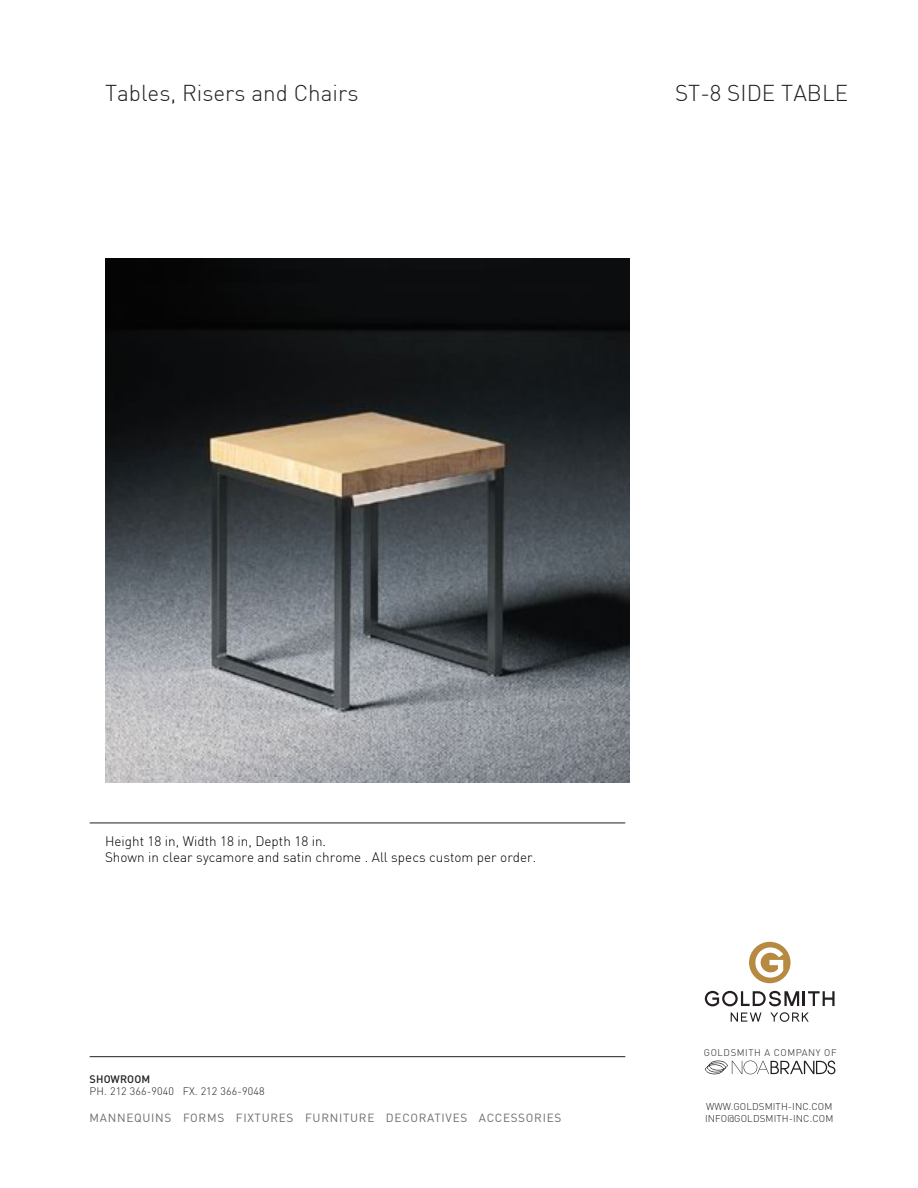
<style>
.page{position:relative;width:918px;height:1188px;background:#fff}
.page>*{position:absolute;margin:0;border:0;box-sizing:border-box;transform-origin:0 0}
.t1{font:300 22.5px "DIN Pro";color:#231f20}
.t2{font:300 13.5px/16.2px "DIN Pro";color:#000}
.t3{font:11.7px "DIN";letter-spacing:.06em;color:#6c6d70}
.t4{font:300 10.8px "DIN";letter-spacing:.01em;color:#231f20}
.t5{font:500 10.8px "DIN";letter-spacing:.01em;color:#231f20}
.t6{font:300 9.75px "DIN";letter-spacing:.01em;color:#231f20}
.t7{font:300 9.6px "DIN";letter-spacing:.06em;color:#231f20}
</style>
<div class="page">
<hr style="left:90px;top:823px;width:535px;height:1px;background:#231f20">
<hr style="left:90px;top:1056px;width:535px;height:1px;background:#231f20">
<div style="left:749px;top:942px;width:42px;height:41px;background:#b68b41;border-radius:50%"></div>
<svg style="left:705px;top:991px;width:130px;height:15px"></svg>
<svg style="left:731px;top:1013px;width:30px;height:9px"></svg>
<svg style="left:770px;top:1012px;width:39px;height:10px"></svg>
<svg style="left:755px;top:947px;width:28px;height:31px"></svg>
<svg style="left:705px;top:1061px;width:130px;height:13px"></svg>
<img style="left:105px;top:258px;width:525px;height:525px">
<h1 class="t1" style="left:105px;top:83px;width:255px">Tables, Risers and Chairs</h1>
<h1 class="t1" style="left:675px;top:83px;width:175px">ST-8 SIDE TABLE</h1>
<p class="t2" style="left:105px;top:834px;width:433px">Height 18 in, Width 18 in, Depth 18 in.<br>Shown in clear sycamore and satin chrome . All specs custom per order.</p>
<p class="t5" style="left:90px;top:1072px;width:62px">SHOWROOM</p>
<p class="t4" style="left:90px;top:1085px;width:177px">PH. 212 366-9040 FX. 212 366-9048</p>
<p class="t3" style="left:90px;top:1110px;width:473px">MANNEQUINS FORMS FIXTURES FURNITURE DECORATIVES ACCESSORIES</p>
<p class="t7" style="left:704px;top:1047px;width:134px">GOLDSMITH A COMPANY OF</p>
<p class="t6" style="left:706px;top:1100px;width:128px">WWW.GOLDSMITH-INC.COM</p>
<p class="t6" style="left:705px;top:1112px;width:130px">INFO@GOLDSMITH-INC.COM</p>
</div>
